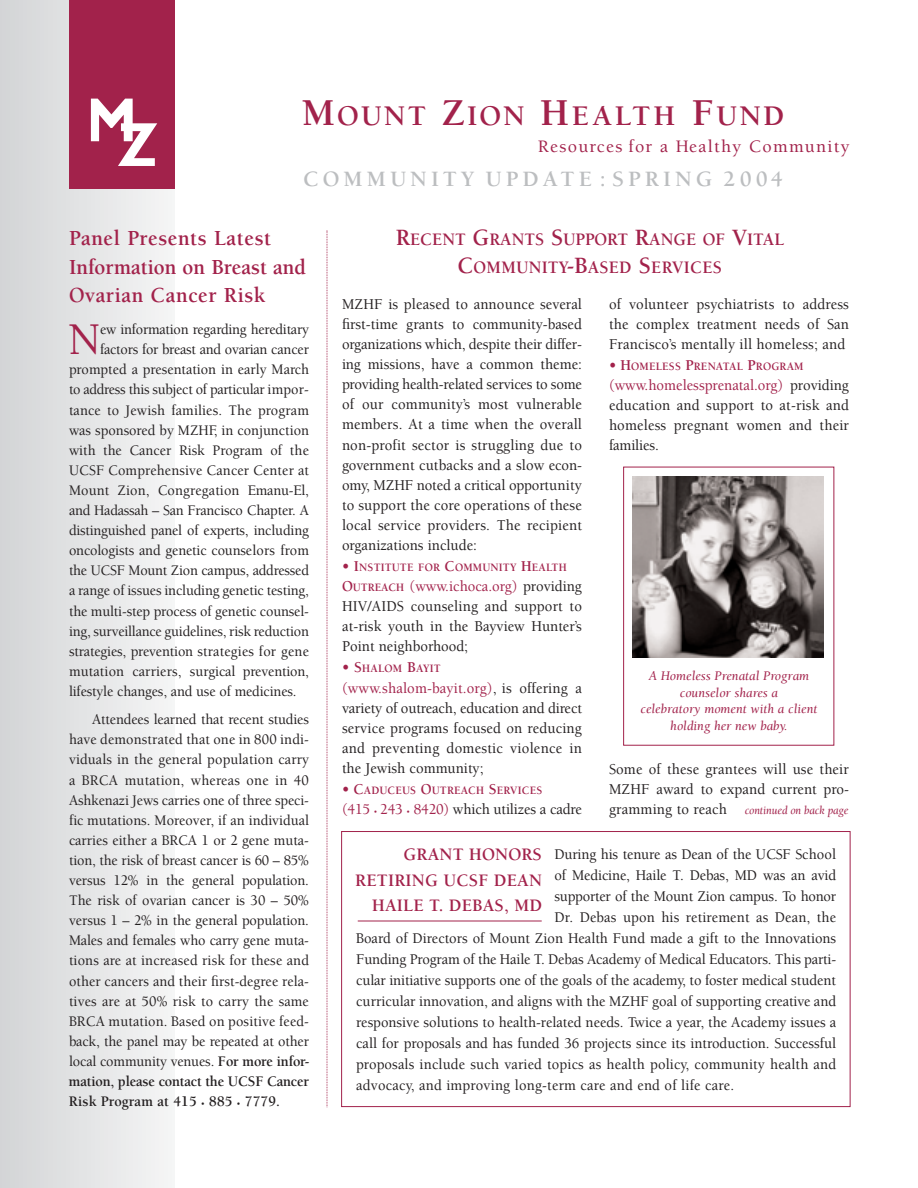
<style>
.page{position:relative;width:918px;height:1188px;background:#fff}
.page>*{position:absolute;margin:0;border:0;box-sizing:border-box;transform-origin:0 0}
.t1{font:500 46.65px "Berkeley";color:#a2224b;scale:.95 1}
.t2{font:700 29.25px "Berkeley";letter-spacing:.07em;color:#a2224b}
.t3{font:700 22.5px "Berkeley";letter-spacing:.18em;color:#bcbec0}
.t4{font:700 22.05px/28.5px "Berkeley";letter-spacing:.025em;color:#a2224b;scale:.95 1}
.t5{font:700 18px/28.5px "Berkeley";letter-spacing:.01em;color:#a2224b;text-align:center;scale:.95 1}
.t6{font:700 18px/25.5px "Berkeley";letter-spacing:.01em;color:#a2224b;text-align:right}
.t7{font:500 18px "Berkeley";letter-spacing:.07em;color:#a2224b}
.t8{font:500 15.45px/20.1px "Berkeley";letter-spacing:.01em;color:#231f20;text-align:justify;scale:.95 1}
.t9{font:500 15.45px "Berkeley";letter-spacing:-.01em;color:#231f20;scale:.95 1}
.t10{font:500 15.15px "Berkeley";color:#231f20;scale:.95 1}
.t11{font:500 15px/20.1px "Berkeley";letter-spacing:-.01em;color:#231f20;text-align:justify;scale:.95 1}
.t12{font:500 15px "Berkeley";letter-spacing:.01em;color:#231f20;scale:.95 1}
.t13{font:italic 13.5px/16.5px "Berkeley";color:#a2224b;text-align:center}
.t14{font:italic 12px "Berkeley";letter-spacing:-.01em;color:#a2224b;scale:.95 1}
.t15{font:700 11.55px "Berkeley";letter-spacing:.015em;color:#a2224b;scale:.95 1}
.s1{font-size:39px}
.s2{font-weight:700}
.s3{font-weight:700;font-size:7.5px}
.s4{font-size:24px}
.s5{font-size:15.45px}
.s6{font-weight:700;color:#a2224b}
.s7{font-weight:700;font-size:11.55px;color:#a2224b}
.s8{color:#a2224b}
.s9{font-size:7.5px;color:#a2224b}
.s10{font-weight:500;font-style:normal;font-size:15.45px;color:#231f20}
</style>
<div class="page">
<div style="left:623px;top:467px;width:211px;height:279px;border:1px solid #a2224b"></div>
<div style="left:0;top:0;width:175px;height:1188px;background:linear-gradient(to right,#d3d4d6,#f5f6f6)"></div>
<div style="left:69px;top:0;width:106px;height:189px;background:#a2224b"></div>
<svg style="left:91px;top:99px;width:66px;height:67px"></svg>
<svg style="left:327px;top:231px;width:1px;height:877px"></svg>
<img style="left:633px;top:476px;width:190px;height:182px">
<div style="left:341px;top:831px;width:509px;height:276px;border:1px solid #a2224b"></div>
<hr style="left:358px;top:921px;width:184px;height:1px;background:#a2224b">
<h2 class="t2" style="left:302px;top:104px;width:484px"><span class="s1">M</span>OUNT <span class="s1">Z</span>ION <span class="s1">H</span>EALTH <span class="s1">F</span>UND</h2>
<p class="t7" style="left:538px;top:139px;width:313px">Resources for a Healthy Community</p>
<h3 class="t3" style="left:303px;top:170px;width:481px">COMMUNITY UPDATE :SPRING 2004</h3>
<h3 class="t4" style="left:69px;top:226px;width:251px">Panel Presents Latest<br>Information on Breast and<br>Ovarian Cancer Risk</h3>
<h1 class="t1" style="left:68px;top:321px;width:36px">N</h1>
<p class="t11" style="left:100px;top:321px;width:221px">ew information regarding hereditary</p>
<p class="t11" style="left:100px;top:341px;width:221px">factors for breast and ovarian cancer</p>
<p class="t11" style="left:69px;top:361px;width:254px">prompted a presentation in early March</p>
<p class="t11" style="left:69px;top:381px;width:254px">to address this subject of particular impor-</p>
<p class="t12" style="left:69px;top:404px;width:254px">tance to Jewish families. The program</p>
<p class="t11" style="left:69px;top:421px;width:254px">was sponsored by MZHF, in conjunction</p>
<p class="t11" style="left:69px;top:441px;width:254px">with the Cancer Risk Program of the</p>
<p class="t12" style="left:69px;top:464px;width:254px">UCSF Comprehensive Cancer Center at</p>
<p class="t12" style="left:69px;top:484px;width:254px">Mount Zion, Congregation Emanu-El,</p>
<p class="t11" style="left:69px;top:502px;width:254px">and Hadassah – San Francisco Chapter. A</p>
<p class="t11" style="left:69px;top:522px;width:254px">distinguished panel of experts, including</p>
<p class="t11" style="left:69px;top:542px;width:254px">oncologists and genetic counselors from</p>
<p class="t11" style="left:69px;top:562px;width:254px">the UCSF Mount Zion campus, addressed</p>
<p class="t11" style="left:69px;top:582px;width:254px">a range of issues including genetic testing,</p>
<p class="t11" style="left:69px;top:602px;width:254px">the multi-step process of genetic counsel-</p>
<p class="t11" style="left:69px;top:622px;width:254px">ing, surveillance guidelines, risk reduction</p>
<p class="t11" style="left:69px;top:642px;width:254px">strategies, prevention strategies for gene</p>
<p class="t12" style="left:69px;top:665px;width:254px">mutation carriers, surgical prevention,</p>
<p class="t11" style="left:69px;top:683px;width:241px">lifestyle changes, and use of medicines.</p>
<p class="t11" style="left:69px;top:711px;width:254px;text-indent:23px">Attendees learned that recent studies have demonstrated that one in 800 indi&shy;viduals in the general population carry a BRCA mutation, whereas one in 40<br>Ashkenazi Jews carries one of three speci&shy;fic mutations. Moreover, if an individual carries either a BRCA 1 or 2 gene muta&shy;tion, the risk of breast cancer is 60 – 85% versus 12% in the general population.<br>The risk of ovarian cancer is 30 – 50% versus 1 – 2% in the general population.<br>Males and females who carry gene muta&shy;tions are at increased risk for these and other cancers and their first-degree rela&shy;tives are at 50% risk to carry the same BRCA mutation. Based on positive feed&shy;back, the panel may be repeated at other local community venues. <span class="s2">For more infor&shy;mation, please contact the UCSF Cancer Risk Program at 415</span> <span class="s3">•</span> <span class="s2">885</span> <span class="s3">•</span> <span class="s2">7779.</span></p>
<p class="t5" style="left:396px;top:227px;width:410px"><span class="s4">R</span>ECENT <span class="s4">G</span>RANTS <span class="s4">S</span>UPPORT <span class="s4">R</span>ANGE OF <span class="s4">V</span>ITAL<br><span class="s4">C</span>OMMUNITY<span class="s4">-B</span>ASED <span class="s4">S</span>ERVICES</p>
<p class="t8" style="left:342px;top:295px;width:254px">MZHF is pleased to announce several first-time grants to community-based organizations which, despite their differ&shy;ing missions, have a common theme: providing health-related services to some of our community’s most vulnerable members. At a time when the overall non-profit sector is struggling due to government cutbacks and a slow econ&shy;omy, MZHF noted a critical opportunity to support the core operations of these local service providers. The recipient organizations include:</p>
<p class="t15" style="left:342px;top:563px;width:238px"><span class="s5">• I</span>NSTITUTE FOR <span class="s5">C</span>OMMUNITY <span class="s5">H</span>EALTH</p>
<p class="t8" style="left:342px;top:578px;width:254px"><span class="s6">O</span><span class="s7">UTREACH</span> <span class="s8">(www.ichoca.org)</span> providing HIV/AIDS counseling and support to at-risk youth in the Bayview Hunter’s Point neighborhood;</p>
<p class="t15" style="left:342px;top:664px;width:106px"><span class="s5">• S</span>HALOM <span class="s5">B</span>AYIT</p>
<p class="t8" style="left:342px;top:679px;width:254px"><span class="s8">(www.shalom-bayit.org)</span>, is offering a variety of outreach, education and direct service programs focused on reducing and preventing domestic violence in the Jewish community;</p>
<p class="t15" style="left:342px;top:786px;width:212px"><span class="s5">• C</span>ADUCEUS <span class="s5">O</span>UTREACH <span class="s5">S</span>ERVICES</p>
<p class="t9" style="left:342px;top:803px;width:254px"><span class="s8">(415</span> <span class="s9">•</span> <span class="s8">243</span> <span class="s9">•</span> <span class="s8">8420)</span> which utilizes a cadre</p>
<p class="t8" style="left:609px;top:295px;width:254px">of volunteer psychiatrists to address the complex treatment needs of San Francisco’s mentally ill homeless; and</p>
<p class="t15" style="left:609px;top:362px;width:206px"><span class="s5">• H</span>OMELESS <span class="s5">P</span>RENATAL <span class="s5">P</span>ROGRAM</p>
<p class="t8" style="left:609px;top:376px;width:254px"><span class="s8">(www.homelessprenatal.org)</span> providing education and support to at-risk and homeless pregnant women and their families.</p>
<p class="t13" style="left:641px;top:669px;width:178px">A Homeless Prenatal Program counselor shares a<br>celebratory moment with a client holding her new baby.</p>
<p class="t8" style="left:609px;top:760px;width:254px">Some of these grantees will use their<br>MZHF award to expand current pro-</p>
<p class="t14" style="left:609px;top:805px;width:253px"><span class="s10">gramming to reach</span> continued on back page</p>
<p class="t10" style="left:555px;top:848px;width:298px">During his tenure as Dean of the UCSF School</p>
<p class="t10" style="left:555px;top:869px;width:298px">of Medicine, Haile T. Debas, MD was an avid</p>
<p class="t10" style="left:555px;top:890px;width:298px">supporter of the Mount Zion campus. To honor</p>
<p class="t10" style="left:555px;top:911px;width:298px">Dr. Debas upon his retirement as Dean, the</p>
<p class="t10" style="left:356px;top:932px;width:507px">Board of Directors of Mount Zion Health Fund made a gift to the Innovations</p>
<p class="t10" style="left:356px;top:953px;width:507px">Funding Program of the Haile T. Debas Academy of Medical Educators. This parti-</p>
<p class="t10" style="left:356px;top:974px;width:507px">cular initiative supports one of the goals of the academy, to foster medical student</p>
<p class="t10" style="left:356px;top:995px;width:507px">curricular innovation, and aligns with the MZHF goal of supporting creative and</p>
<p class="t10" style="left:356px;top:1016px;width:507px">responsive solutions to health-related needs. Twice a year, the Academy issues a</p>
<p class="t10" style="left:356px;top:1037px;width:507px">call for proposals and has funded 36 projects since its introduction. Successful</p>
<p class="t10" style="left:356px;top:1058px;width:507px">proposals include such varied topics as health policy, community health and</p>
<p class="t10" style="left:356px;top:1079px;width:399px">advocacy, and improving long-term care and end of life care.</p>
<p class="t6" style="left:355px;top:843px;width:188px">GRANT HONORS<br>RETIRING UCSF DEAN<br>HAILE T. DEBAS, MD</p>
</div>
